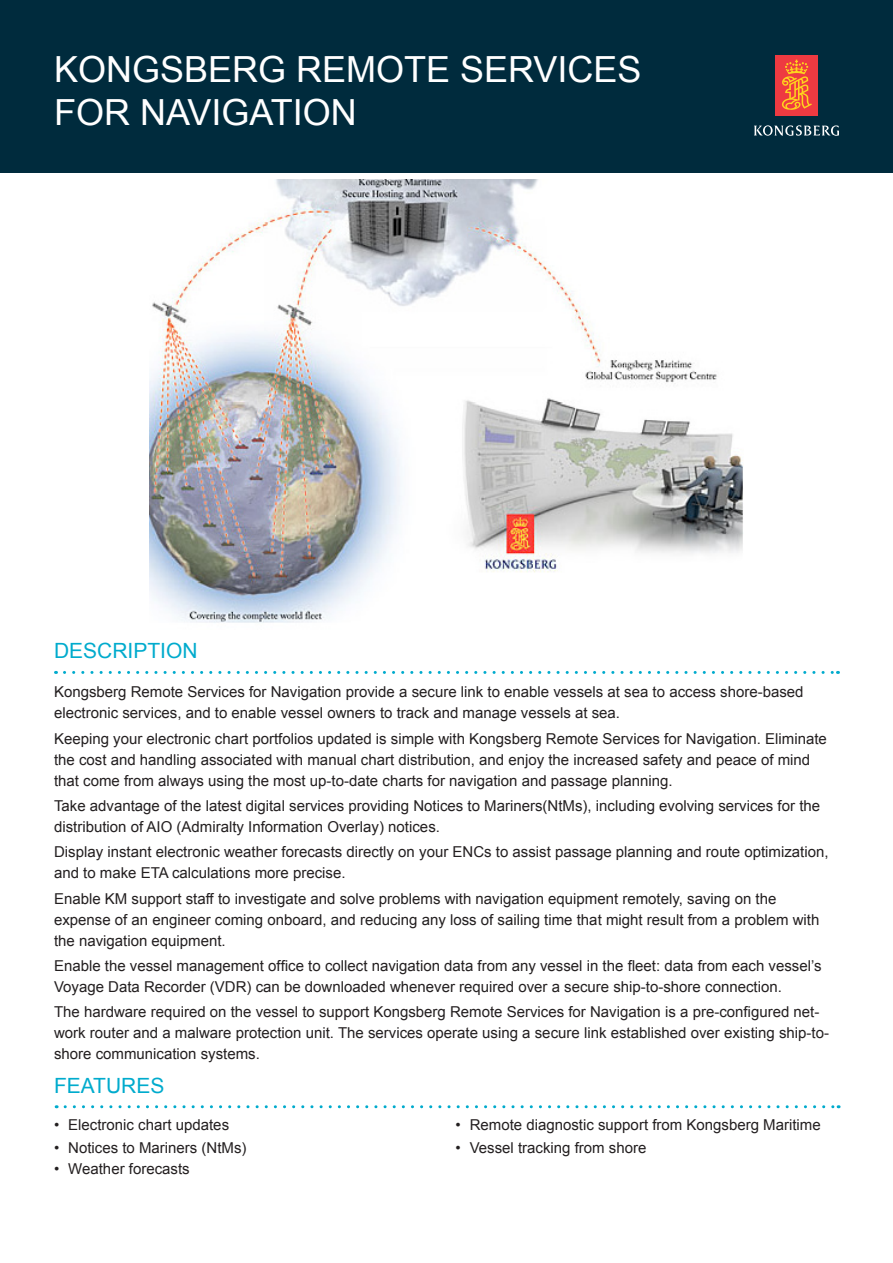
<style>
.page{position:relative;width:893px;height:1263px;background:#fff}
.page>*{position:absolute;margin:0;border:0;box-sizing:border-box;transform-origin:0 0}
.Head_1{font:36px "Arial";color:#fff}
.Head_2{font:21px "Arial";color:#00abcd}
.Body_text{font:15px/21px "Arial";color:#231f20}
</style>
<div class="page">
<img style="left:150px;top:179px;width:593px;height:444px">
<div style="left:0;top:0;width:893px;height:173px;background:#002b3d"></div>
<div style="left:775px;top:55px;width:43px;height:61px;background:#ee3a41"></div>
<svg style="left:782px;top:60px;width:30px;height:50px"></svg>
<svg style="left:754px;top:125px;width:85px;height:11px"></svg>
<svg style="left:64px;top:671px;width:774px;height:3px"></svg>
<svg style="left:65px;top:1105px;width:774px;height:3px"></svg>
<p class="Head_1" style="left:54px;top:45px;width:589px">KONGSBERG REMOTE SERVICES</p>
<p class="Head_1" style="left:54px;top:89px;width:304px">FOR NAVIGATION</p>
<p class="Head_2" style="left:54px;top:637px;width:145px">DESCRIPTION</p>
<p class="Body_text" style="left:54px;top:682px;width:751px">Kongsberg Remote Services for Navigation provide a secure link to enable vessels at sea to access shore-based electronic services, and to enable vessel owners to track and manage vessels at sea.</p>
<p class="Body_text" style="left:54px;top:728px;width:774px">Keeping your electronic chart portfolios updated is simple with Kongsberg Remote Services for Navigation. Eliminate the cost and handling associated with manual chart distribution, and enjoy the increased safety and peace of mind that come from always using the most up-to-date charts for navigation and passage planning.</p>
<p class="Body_text" style="left:54px;top:795px;width:768px">Take advantage of the latest digital services providing Notices to Mariners(NtMs), including evolving services for the distribution of AIO (Admiralty Information Overlay) notices.</p>
<p class="Body_text" style="left:54px;top:842px;width:776px">Display instant electronic weather forecasts directly on your ENCs to assist passage planning and route optimization, and to make ETA calculations more precise.</p>
<p class="Body_text" style="left:54px;top:888px;width:767px">Enable KM support staff to investigate and solve problems with navigation equipment remotely, saving on the expense of an engineer coming onboard, and reducing any loss of sailing time that might result from a problem with the navigation equipment.</p>
<p class="Body_text" style="left:54px;top:955px;width:769px">Enable the vessel management office to collect navigation data from any vessel in the fleet: data from each vessel’s<br>Voyage Data Recorder (VDR) can be downloaded whenever required over a secure ship-to-shore connection.</p>
<p class="Body_text" style="left:54px;top:1001px;width:777px">The hardware required on the vessel to support Kongsberg Remote Services for Navigation is a pre-configured net&shy;work router and a malware protection unit. The services operate using a secure link established over existing ship-to&shy;shore communication systems.</p>
<p class="Head_2" style="left:54px;top:1072px;width:112px">FEATURES</p>
<p class="Body_text" style="left:54px;top:1114px;width:177px">• Electronic chart updates</p>
<p class="Body_text" style="left:54px;top:1138px;width:194px">• Notices to Mariners (NtMs)</p>
<p class="Body_text" style="left:54px;top:1159px;width:137px">• Weather forecasts</p>
<p class="Body_text" style="left:455px;top:1114px;width:367px">• Remote diagnostic support from Kongsberg Maritime</p>
<p class="Body_text" style="left:455px;top:1138px;width:192px">• Vessel tracking from shore</p>
</div>
